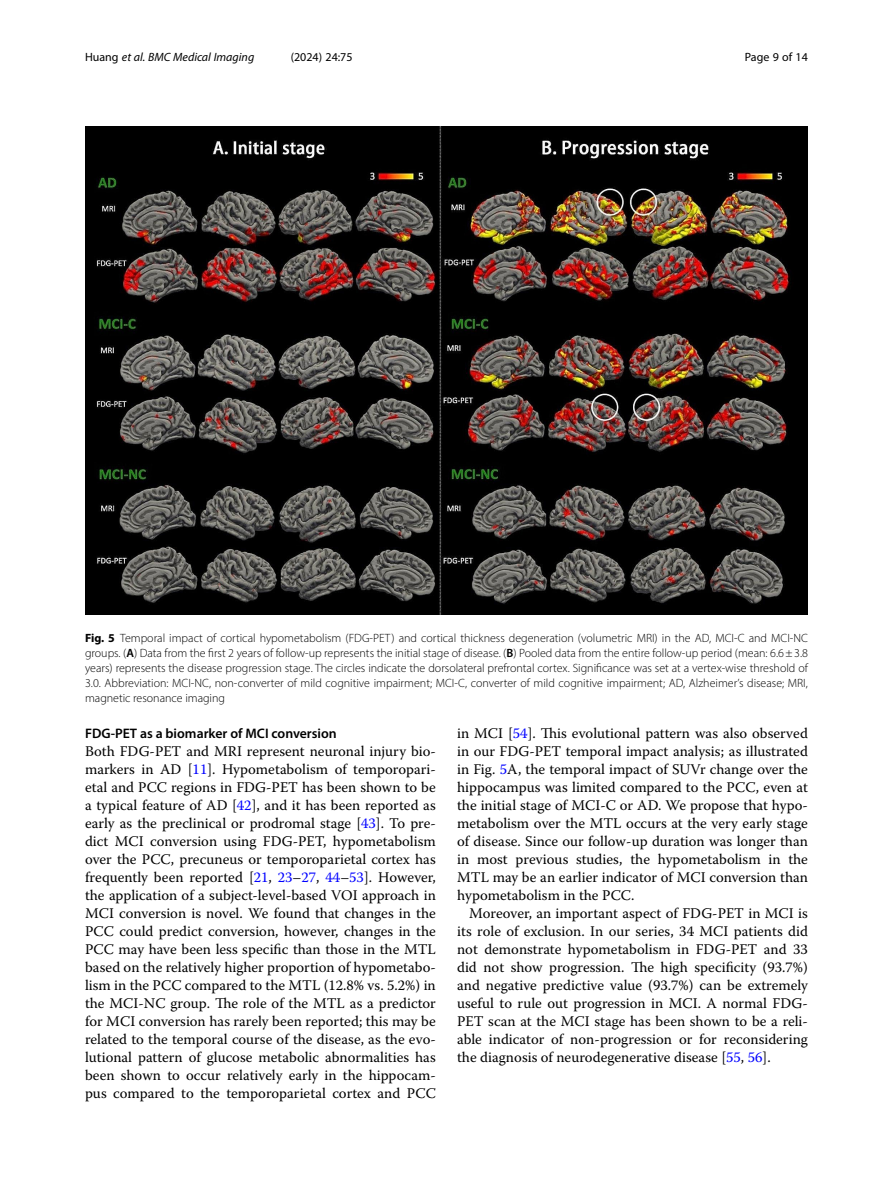
<style>
.page{position:relative;width:893px;height:1191px;background:#fff}
.page>*{position:absolute;margin:0;border:0;box-sizing:border-box;transform-origin:0 0}
.Body_Text{font:14.7px/18px "Warnock Pro";color:#000;text-align:justify}
.Body_Text_Indent{font:14.7px/18px "Warnock Pro";color:#000;text-align:justify}
.Head_2{font:600 13.8px "Myriad Pro";color:#000}
.Figure_Caption{font:300 12px/15px "Myriad Pro";color:#000;text-align:justify}
.t1{font:italic 12px "Myriad Pro";color:#000}
.t2{font:12px "Myriad Pro";color:#000}
.s1{font-style:normal}
.s2{font-weight:700}
.s3{font-weight:600}
.s4{color:#00f}
</style>
<div class="page">
<img style="left:85px;top:126px;width:723px;height:489px">
<p class="t1" style="left:85px;top:50px;width:171px"><span class="s1">Huang</span> et al. BMC Medical Imaging</p>
<p class="t2" style="left:291px;top:50px;width:63px">(2024) 24:75</p>
<p class="t2" style="left:745px;top:50px;width:65px">Page 9 of 14</p>
<p class="Figure_Caption" style="left:85px;top:630px;width:724px"><span class="s2">Fig. 5</span> Temporal impact of cortical hypometabolism (FDG-PET) and cortical thickness degeneration (volumetric MRI) in the AD, MCI-C and MCI-NC groups. (<span class="s3">A</span>) Data from the first 2 years of follow-up represents the initial stage of disease. (<span class="s3">B</span>) Pooled data from the entire follow-up period (mean: 6.6±3.8 years) represents the disease progression stage. The circles indicate the dorsolateral prefrontal cortex. Significance was set at a vertex-wise threshold of 3.0. Abbreviation: MCI-NC, non-converter of mild cognitive impairment; MCI-C, converter of mild cognitive impairment; AD, Alzheimer’s disease; MRI, magnetic resonance imaging</p>
<p class="Head_2" style="left:85px;top:725px;width:253px">FDG-PET as a biomarker of MCI conversion</p>
<p class="Body_Text" style="left:85px;top:742px;width:352px">Both FDG-PET and MRI represent neuronal injury bio&shy;markers in AD [<span class="s4">11</span>]. Hypometabolism of temporopari&shy;etal and PCC regions in FDG-PET has been shown to be a typical feature of AD [<span class="s4">42</span>], and it has been reported as early as the preclinical or prodromal stage [<span class="s4">43</span>]. To pre&shy;dict MCI conversion using FDG-PET, hypometabolism over the PCC, precuneus or temporoparietal cortex has frequently been reported [<span class="s4">21</span>, <span class="s4">23</span>–<span class="s4">27</span>, <span class="s4">44</span>–<span class="s4">53</span>]. However, the application of a subject-level-based VOI approach in MCI conversion is novel. We found that changes in the PCC could predict conversion, however, changes in the PCC may have been less specific than those in the MTL based on the relatively higher proportion of hypometabo&shy;lism in the PCC compared to the MTL (12.8% vs. 5.2%) in the MCI-NC group. The role of the MTL as a predictor for MCI conversion has rarely been reported; this may be related to the temporal course of the disease, as the evo&shy;lutional pattern of glucose metabolic abnormalities has been shown to occur relatively early in the hippocam&shy;pus compared to the temporoparietal cortex and PCC</p>
<p class="Body_Text" style="left:457px;top:724px;width:352px">in MCI [<span class="s4">54</span>]. This evolutional pattern was also observed in our FDG-PET temporal impact analysis; as illustrated in Fig. <span class="s4">5</span>A, the temporal impact of SUVr change over the hippocampus was limited compared to the PCC, even at the initial stage of MCI-C or AD. We propose that hypo&shy;metabolism over the MTL occurs at the very early stage of disease. Since our follow-up duration was longer than in most previous studies, the hypometabolism in the MTL may be an earlier indicator of MCI conversion than hypometabolism in the PCC.</p>
<p class="Body_Text_Indent" style="left:457px;top:904px;width:352px;text-indent:12px">Moreover, an important aspect of FDG-PET in MCI is its role of exclusion. In our series, 34 MCI patients did not demonstrate hypometabolism in FDG-PET and 33 did not show progression. The high specificity (93.7%) and negative predictive value (93.7%) can be extremely useful to rule out progression in MCI. A normal FDG-PET scan at the MCI stage has been shown to be a reli&shy;able indicator of non-progression or for reconsidering the diagnosis of neurodegenerative disease [<span class="s4">55</span>, <span class="s4">56</span>].</p>
</div>
